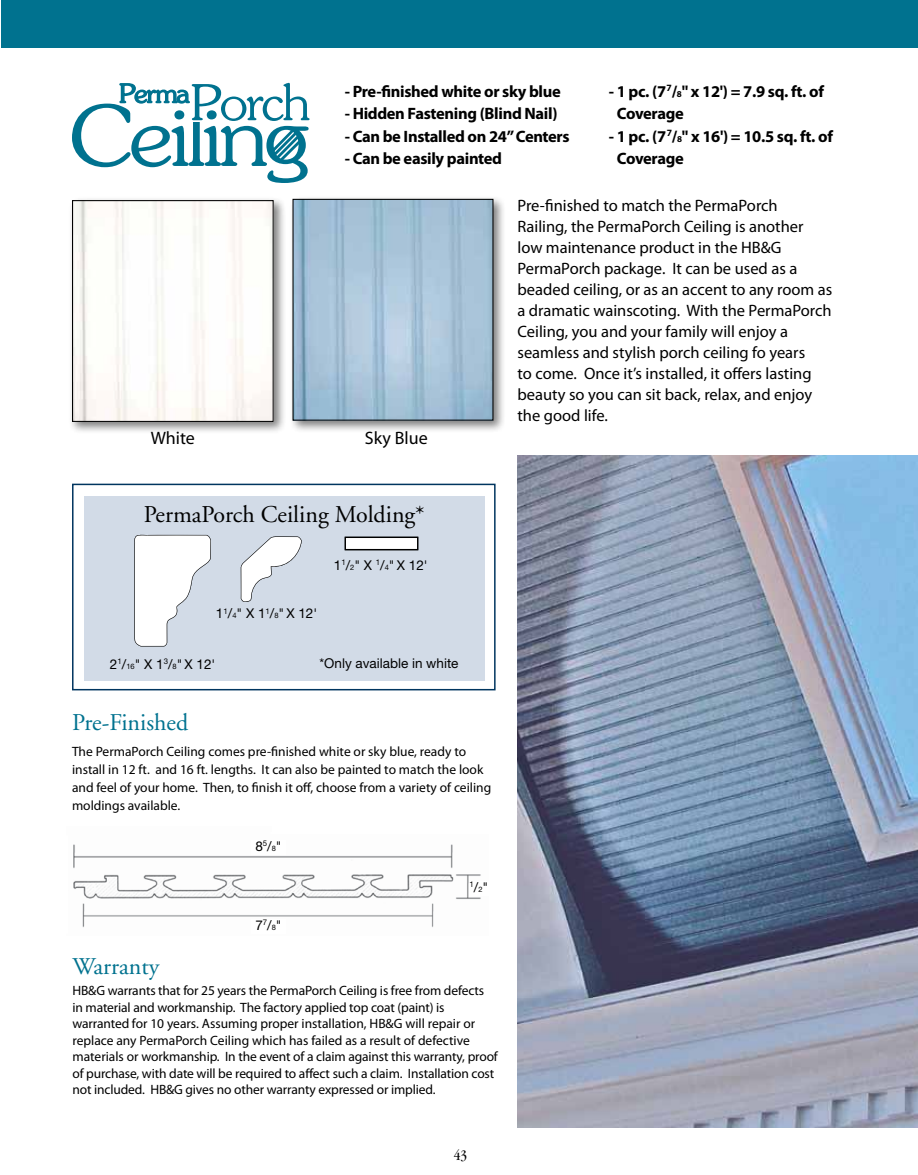
<style>
.page{position:relative;width:918px;height:1175px;background:#fff}
.page>*{position:absolute;margin:0;border:0;box-sizing:border-box;transform-origin:0 0}
.t1{font:24px "Adobe Garamond";color:#000}
.t2{font:24px "Adobe Garamond";color:#00728f}
.t3{font:18px "Myriad";color:#000}
.t4{font:16.5px/21px "Myriad Pro";color:#000}
.t5{font:700 16.5px/22.5px "Myriad Pro";letter-spacing:-.02em;color:#000}
.t6{font:condensed 15px "Garamond";color:#000}
.t7{font:13.5px/16.5px "Myriad Pro";letter-spacing:-.01em;color:#000}
.t8{font:13.5px "Helvetica Neue";color:#000}
.s1{font-size:9px}
.s2{font-size:7.5px}
</style>
<div class="page">
<div style="left:2px;top:0;width:916px;height:47px;background:#00728f"></div>
<svg style="left:72px;top:83px;width:238px;height:100px"></svg>
<img style="left:518px;top:455px;width:400px;height:672px">
<div style="left:72px;top:483px;width:424px;height:207px;border:2px solid #00355f"></div>
<div style="left:84px;top:496px;width:401px;height:184px;background:#d2dbe7"></div>
<svg style="left:134px;top:534px;width:77px;height:112px"></svg>
<svg style="left:241px;top:536px;width:61px;height:66px"></svg>
<svg style="left:345px;top:536px;width:73px;height:14px"></svg>
<img style="left:73px;top:844px;width:408px;height:84px">
<div style="left:252px;top:919px;width:34px;height:14px;background:#fff"></div>
<div style="left:470px;top:881px;width:23px;height:14px;background:#fff"></div>
<div style="left:252px;top:840px;width:34px;height:14px;background:#fff"></div>
<div style="left:289px;top:195px;width:217px;height:238px;background:#000;opacity:.5"></div>
<img style="left:295px;top:201px;width:197px;height:217px">
<div style="left:68px;top:196px;width:218px;height:238px;background:#000;opacity:.5"></div>
<img style="left:74px;top:202px;width:198px;height:218px">
<div style="left:72px;top:200px;width:202px;height:222px;border:1px solid #000"></div>
<p class="t5" style="left:345px;top:80px;width:218px">- Pre-finished white or sky blue</p>
<p class="t5" style="left:345px;top:102px;width:214px">- Hidden Fastening (Blind Nail)</p>
<p class="t5" style="left:345px;top:125px;width:227px">- Can be Installed on 24” Centers</p>
<p class="t5" style="left:345px;top:147px;width:159px">- Can be easily painted</p>
<p class="t5" style="left:617px;top:80px;width:209px;text-indent:-8px">- 1 pc. (7<sup>7</sup>/<span class="s1">8</span>" x 12') = 7.9 sq. ft. of<br>Coverage</p>
<p class="t5" style="left:617px;top:125px;width:218px;text-indent:-8px">- 1 pc. (7<sup>7</sup>/<span class="s1">8</span>" x 16') = 10.5 sq. ft. of<br>Coverage</p>
<p class="t4" style="left:518px;top:195px;width:316px">Pre-finished to match the PermaPorch<br>Railing, the PermaPorch Ceiling is another low maintenance product in the HB&amp;G PermaPorch package. It can be used as a beaded ceiling, or as an accent to any room as a dramatic wainscoting. With the PermaPorch Ceiling, you and your family will enjoy a seamless and stylish porch ceiling fo years<br>to come. Once it’s installed, it offers lasting beauty so you can sit back, relax, and enjoy the good life.</p>
<h2 class="t3" style="left:151px;top:428px;width:46px">White</h2>
<h2 class="t3" style="left:365px;top:428px;width:64px">Sky Blue</h2>
<h1 class="t1" style="left:144px;top:501px;width:283px">PermaPorch Ceiling Molding*</h1>
<p class="t8" style="left:216px;top:605px;width:103px">1<sup>1</sup>/<span class="s2">4</span>" X 1<sup>1</sup>/<span class="s2">8</span>" X 12'</p>
<p class="t8" style="left:334px;top:557px;width:95px">1<sup>1</sup>/<span class="s2">2</span>" X <sup>1</sup>/<span class="s2">4</span>" X 12'</p>
<p class="t8" style="left:110px;top:656px;width:107px">2<sup>1</sup>/<span class="s2">16</span>" X 1<sup>3</sup>/<span class="s2">8</span>" X 12'</p>
<h1 class="t2" style="left:72px;top:709px;width:118px">Pre-Finished</h1>
<p class="t8" style="left:320px;top:655px;width:141px">*Only available in white</p>
<p class="t7" style="left:72px;top:742px;width:421px;line-height:18px">The PermaPorch Ceiling comes pre-finished white or sky blue, ready to install in 12 ft. and 16 ft. lengths. It can also be painted to match the look and feel of your home. Then, to finish it off, choose from a variety of ceiling moldings available.</p>
<p class="t8" style="left:255px;top:838px;width:28px">8<sup>5</sup>/<span class="s2">8</span>"</p>
<p class="t8" style="left:255px;top:917px;width:28px">7<sup>7</sup>/<span class="s2">8</span>"</p>
<p class="t8" style="left:470px;top:879px;width:20px"><sup>1</sup>/<span class="s2">2</span>"</p>
<h1 class="t2" style="left:72px;top:953px;width:88px">Warranty</h1>
<p class="t7" style="left:72px;top:982px;width:427px">HB&amp;G warrants that for 25 years the PermaPorch Ceiling is free from defects in material and workmanship. The factory applied top coat (paint) is warranted for 10 years. Assuming proper installation, HB&amp;G will repair or replace any PermaPorch Ceiling which has failed as a result of defective materials or workmanship. In the event of a claim against this warranty, proof of purchase, with date will be required to affect such a claim. Installation cost not included. HB&amp;G gives no other warranty expressed or implied.</p>
<p class="t6" style="left:454px;top:1146px;width:15px">43</p>
</div>
